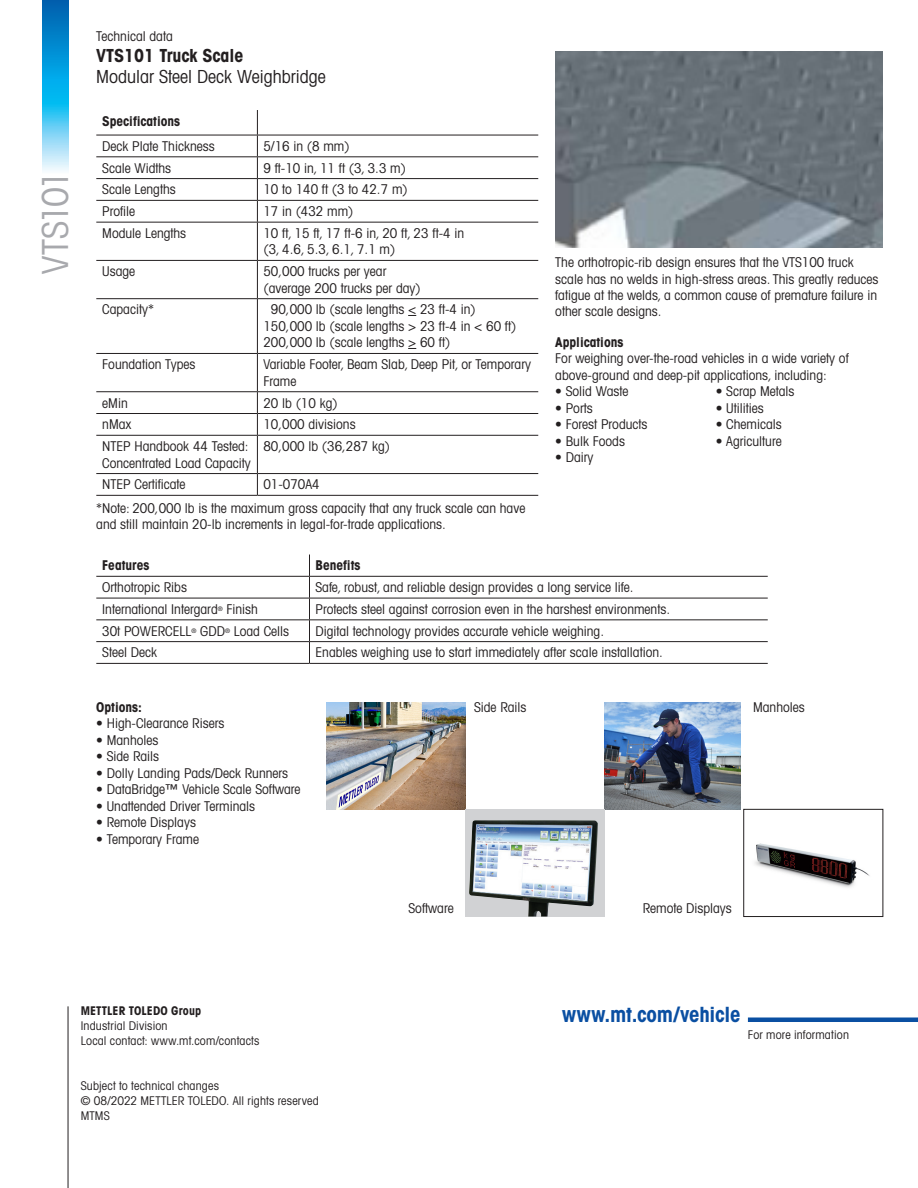
<style>
.page{position:relative;width:918px;height:1188px;background:#fff}
.page>*{position:absolute;margin:0;border:0;box-sizing:border-box;transform-origin:0 0}
.t1{font:36px "Avant Gardefor MT Bk";letter-spacing:-.075em;color:#a8a9ad}
.t2{font:21px "Avant Gardefor MT Bd";letter-spacing:-.01em;color:#0a4fa2}
.t3{font:18px "Avant Gardefor MT Bk";color:#231f20}
.t4{font:18px "Avant Gardefor MT Bd";color:#231f20}
.t5{font:13.5px/16.5px "Avant Gardefor MT Bk";color:#231f20}
.t6{font:13.5px "Avant Gardefor MT Bd";color:#231f20}
.t7{font:12px/15px "Avant Gardefor MT Bk";letter-spacing:.015em;color:#231f20}
.t8{font:12px "Avant Gardefor MT Bd";letter-spacing:.005em;color:#231f20}
</style>
<div class="page">
<hr style="left:68px;top:1006px;width:1px;height:182px;background:#231f20">
<hr style="left:748px;top:1018px;width:170px;height:4px;background:#0a4fa2">
<svg style="left:43px;top:0;width:25px;height:171px"></svg>
<hr style="left:96px;top:135px;width:161px;height:1px;background:#231f20">
<hr style="left:257px;top:135px;width:281px;height:1px;background:#231f20">
<hr style="left:96px;top:156px;width:161px;height:1px;background:#231f20">
<hr style="left:257px;top:156px;width:281px;height:1px;background:#231f20">
<hr style="left:96px;top:178px;width:161px;height:1px;background:#231f20">
<hr style="left:257px;top:178px;width:281px;height:1px;background:#231f20">
<hr style="left:96px;top:495px;width:161px;height:1px;background:#231f20">
<hr style="left:96px;top:200px;width:161px;height:1px;background:#231f20">
<hr style="left:96px;top:222px;width:161px;height:1px;background:#231f20">
<hr style="left:96px;top:260px;width:161px;height:1px;background:#231f20">
<hr style="left:96px;top:298px;width:161px;height:1px;background:#231f20">
<hr style="left:96px;top:353px;width:161px;height:1px;background:#231f20">
<hr style="left:96px;top:391px;width:161px;height:1px;background:#231f20">
<hr style="left:96px;top:413px;width:161px;height:1px;background:#231f20">
<hr style="left:96px;top:435px;width:161px;height:1px;background:#231f20">
<hr style="left:96px;top:473px;width:161px;height:1px;background:#231f20">
<hr style="left:257px;top:200px;width:281px;height:1px;background:#231f20">
<svg style="left:257px;top:110px;width:1px;height:112px"></svg>
<hr style="left:257px;top:222px;width:281px;height:1px;background:#231f20">
<hr style="left:257px;top:223px;width:1px;height:37px;background:#231f20">
<hr style="left:257px;top:260px;width:281px;height:1px;background:#231f20">
<hr style="left:257px;top:261px;width:1px;height:37px;background:#231f20">
<hr style="left:257px;top:298px;width:281px;height:1px;background:#231f20">
<hr style="left:257px;top:299px;width:1px;height:54px;background:#231f20">
<hr style="left:257px;top:353px;width:281px;height:1px;background:#231f20">
<hr style="left:257px;top:354px;width:1px;height:37px;background:#231f20">
<hr style="left:257px;top:391px;width:281px;height:1px;background:#231f20">
<hr style="left:257px;top:413px;width:281px;height:1px;background:#231f20">
<svg style="left:257px;top:392px;width:1px;height:43px"></svg>
<hr style="left:257px;top:435px;width:281px;height:1px;background:#231f20">
<hr style="left:257px;top:436px;width:1px;height:37px;background:#231f20">
<hr style="left:257px;top:473px;width:281px;height:1px;background:#231f20">
<svg style="left:257px;top:474px;width:1px;height:21px"></svg>
<hr style="left:257px;top:495px;width:281px;height:1px;background:#231f20">
<hr style="left:96px;top:576px;width:214px;height:1px;background:#231f20">
<hr style="left:310px;top:576px;width:458px;height:1px;background:#231f20">
<hr style="left:96px;top:598px;width:214px;height:1px;background:#231f20">
<hr style="left:310px;top:598px;width:458px;height:1px;background:#231f20">
<hr style="left:96px;top:619px;width:214px;height:1px;background:#231f20">
<hr style="left:310px;top:619px;width:458px;height:1px;background:#231f20">
<hr style="left:96px;top:641px;width:214px;height:1px;background:#231f20">
<hr style="left:310px;top:641px;width:458px;height:1px;background:#231f20">
<svg style="left:309px;top:555px;width:1px;height:108px"></svg>
<hr style="left:96px;top:663px;width:214px;height:1px;background:#231f20">
<hr style="left:310px;top:663px;width:458px;height:1px;background:#231f20">
<img style="left:555px;top:51px;width:327px;height:197px">
<img style="left:326px;top:702px;width:139px;height:107px">
<img style="left:605px;top:702px;width:136px;height:107px">
<div style="left:465px;top:809px;width:139px;height:108px;background:#d1d2d4"></div>
<img style="left:469px;top:820px;width:129px;height:97px">
<img style="left:754px;top:843px;width:116px;height:45px">
<div style="left:743px;top:809px;width:140px;height:108px;border:1px solid #231f20"></div>
<h1 class="t1" style="left:33px;top:274px;width:105px;rotate:-90deg">VTS101</h1>
<p class="t5" style="left:96px;top:28px;width:78px">Technical data</p>
<h3 class="t4" style="left:96px;top:44px;width:149px">VTS101 Truck Scale</h3>
<h3 class="t3" style="left:96px;top:66px;width:231px">Modular Steel Deck Weighbridge</h3>
<p class="t6" style="left:102px;top:112px;width:80px">Specifications</p>
<p class="t5" style="left:102px;top:137px;width:114px">Deck Plate Thickness</p>
<p class="t5" style="left:263px;top:137px;width:88px">5/16 in (8 mm)</p>
<p class="t5" style="left:102px;top:159px;width:70px">Scale Widths</p>
<p class="t5" style="left:263px;top:159px;width:144px">9 ft-10 in, 11 ft (3, 3.3 m)</p>
<p class="t5" style="left:102px;top:181px;width:75px">Scale Lengths</p>
<p class="t5" style="left:263px;top:181px;width:146px">10 to 140 ft (3 to 42.7 m)</p>
<p class="t5" style="left:102px;top:203px;width:34px">Profile</p>
<p class="t5" style="left:263px;top:203px;width:92px">17 in (432 mm)</p>
<p class="t5" style="left:102px;top:225px;width:85px">Module Lengths</p>
<p class="t5" style="left:263px;top:225px;width:202px">10 ft, 15 ft, 17 ft-6 in, 20 ft, 23 ft-4 in (3, 4.6, 5.3, 6.1, 7.1 m)</p>
<p class="t5" style="left:102px;top:263px;width:34px">Usage</p>
<p class="t5" style="left:263px;top:263px;width:159px">50,000 trucks per year (average 200 trucks per day)</p>
<p class="t5" style="left:102px;top:301px;width:53px">Capacity*</p>
<p class="t5" style="left:263px;top:301px;width:255px;text-indent:8px">90,000 lb (scale lengths &lt; 23 ft-4 in)<br>150,000 lb (scale lengths &gt; 23 ft-4 in &lt; 60 ft)<br>200,000 lb (scale lengths &gt; 60 ft)</p>
<p class="t5" style="left:102px;top:356px;width:95px">Foundation Types</p>
<p class="t5" style="left:263px;top:356px;width:269px">Variable Footer, Beam Slab, Deep Pit, or Temporary<br>Frame</p>
<p class="t5" style="left:102px;top:394px;width:27px">eMin</p>
<p class="t5" style="left:263px;top:394px;width:76px">20 lb (10 kg)</p>
<p class="t5" style="left:102px;top:416px;width:31px">nMax</p>
<p class="t5" style="left:263px;top:416px;width:94px">10,000 divisions</p>
<p class="t5" style="left:102px;top:438px;width:150px">NTEP Handbook 44 Tested:<br>Concentrated Load Capacity</p>
<p class="t5" style="left:263px;top:438px;width:128px">80,000 lb (36,287 kg)</p>
<p class="t5" style="left:102px;top:476px;width:85px">NTEP Certificate</p>
<p class="t5" style="left:263px;top:476px;width:58px">01-070A4</p>
<p class="t5" style="left:96px;top:499px;width:431px">*Note: 200,000 lb is the maximum gross capacity that any truck scale can have and still maintain 20-lb increments in legal-for-trade applications.</p>
<p class="t5" style="left:555px;top:254px;width:325px">The orthotropic-rib design ensures that the VTS100 truck scale has no welds in high-stress areas. This greatly reduces fatigue at the welds, a common cause of premature failure in other scale designs.</p>
<p class="t6" style="left:555px;top:333px;width:70px">Applications</p>
<p class="t5" style="left:555px;top:350px;width:295px">For weighing over-the-road vehicles in a wide variety of above-ground and deep-pit applications, including:</p>
<p class="t5" style="left:555px;top:383px;width:75px">• Solid Waste</p>
<p class="t5" style="left:716px;top:383px;width:80px">• Scrap Metals</p>
<p class="t5" style="left:555px;top:399px;width:39px">• Ports</p>
<p class="t5" style="left:716px;top:399px;width:49px">• Utilities</p>
<p class="t5" style="left:555px;top:416px;width:94px">• Forest Products</p>
<p class="t5" style="left:716px;top:416px;width:67px">• Chemicals</p>
<p class="t5" style="left:555px;top:432px;width:71px">• Bulk Foods</p>
<p class="t5" style="left:716px;top:432px;width:67px">• Agriculture</p>
<p class="t5" style="left:555px;top:449px;width:40px">• Dairy</p>
<p class="t6" style="left:102px;top:557px;width:49px">Features</p>
<p class="t6" style="left:316px;top:557px;width:47px">Benefits</p>
<p class="t5" style="left:102px;top:579px;width:86px">Orthotropic Ribs</p>
<p class="t5" style="left:316px;top:579px;width:320px">Safe, robust, and reliable design provides a long service life.</p>
<p class="t5" style="left:102px;top:600px;width:157px">International Intergard<sup>®</sup> Finish</p>
<p class="t5" style="left:316px;top:600px;width:356px">Protects steel against corrosion even in the harshest environments.</p>
<p class="t5" style="left:102px;top:622px;width:188px">30t POWERCELL<sup>®</sup> GDD<sup>®</sup> Load Cells</p>
<p class="t5" style="left:316px;top:622px;width:290px">Digital technology provides accurate vehicle weighing.</p>
<p class="t5" style="left:102px;top:644px;width:56px">Steel Deck</p>
<p class="t5" style="left:316px;top:644px;width:349px">Enables weighing use to start immediately after scale installation.</p>
<p class="t6" style="left:96px;top:698px;width:47px">Options:</p>
<p class="t5" style="left:96px;top:715px;width:130px">• High-Clearance Risers</p>
<p class="t5" style="left:96px;top:731px;width:64px">• Manholes</p>
<p class="t5" style="left:96px;top:748px;width:64px">• Side Rails</p>
<p class="t5" style="left:96px;top:764px;width:193px">• Dolly Landing Pads/Deck Runners</p>
<p class="t5" style="left:96px;top:781px;width:206px">• DataBridge™ Vehicle Scale Software</p>
<p class="t5" style="left:96px;top:797px;width:160px">• Unattended Driver Terminals</p>
<p class="t5" style="left:96px;top:814px;width:101px">• Remote Displays</p>
<p class="t5" style="left:96px;top:830px;width:104px">• Temporary Frame</p>
<p class="t5" style="left:474px;top:698px;width:54px">Side Rails</p>
<p class="t5" style="left:753px;top:698px;width:53px">Manholes</p>
<p class="t5" style="left:409px;top:900px;width:47px">Software</p>
<p class="t5" style="left:643px;top:900px;width:91px">Remote Displays</p>
<p class="t8" style="left:81px;top:1003px;width:122px">METTLER TOLEDO Group</p>
<p class="t7" style="left:81px;top:1018px;width:180px">Industrial Division<br>Local contact: www.mt.com/contacts</p>
<p class="t7" style="left:81px;top:1078px;width:239px">Subject to technical changes<br>© 08/2022 METTLER TOLEDO. All rights reserved<br>MTMS</p>
<h2 class="t2" style="left:562px;top:1001px;width:180px">www.mt.com/vehicle</h2>
<p class="t7" style="left:748px;top:1027px;width:103px">For more information</p>
</div>
